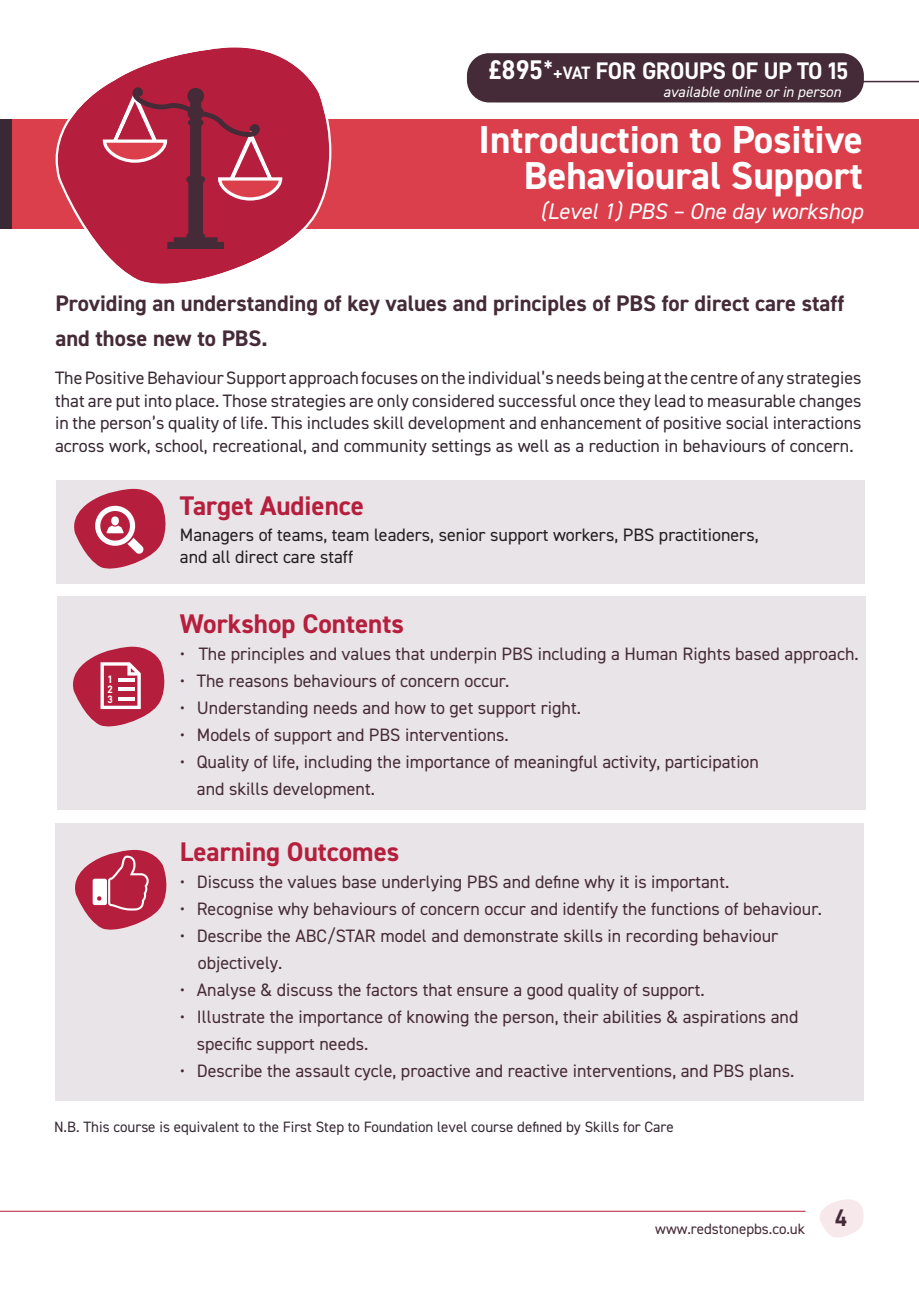
<style>
.page{position:relative;width:919px;height:1289px;background:#fff}
.page>*{position:absolute;margin:0;border:0;box-sizing:border-box;transform-origin:0 0}
.t1{font:700 39px/36px "DIN2014";color:#fff;text-align:right}
.t2{font:700 27px "DIN2014";color:#b51e3c}
.t3{font:24px "D DIN Bold";letter-spacing:-.01em;color:#fff}
.t4{font:700 22.5px/34.5px "DIN2014";color:#452b38}
.t5{font:italic 22.5px "DIN2014";color:#fff}
.t6{font:18px/27px "DIN2014";color:#452b38}
.t7{font:18px/22.5px "DIN2014";color:#382934;text-align:justify}
.t8{font:18px/22.5px "DIN2014";color:#231f20}
.t9{font:15px "DIN2014";color:#382934}
.t10{font:italic 15px "DIN2014";color:#fff}
.t11{font:15px "DIN2014";color:#452b38}
.t12{font:10.8px/9.9px "D DIN Bold";color:#fff;text-align:justify}
.s1{font-size:27px}
.s2{font-size:18px}
</style>
<div class="page">
<div style="left:467px;top:53px;width:396px;height:49px;background:#452b38;border-radius:22px"></div>
<div style="left:57px;top:596px;width:808px;height:214px;background:#e9e4e7"></div>
<div style="left:55px;top:823px;width:808px;height:277px;background:#e9e4e7"></div>
<div style="left:56px;top:480px;width:808px;height:103px;background:#e9e4e7"></div>
<svg style="left:74px;top:488px;width:92px;height:81px"></svg>
<svg style="left:73px;top:646px;width:92px;height:81px"></svg>
<hr style="left:118px;top:678px;width:17px;height:4px;background:#fff">
<hr style="left:118px;top:687px;width:17px;height:4px;background:#fff">
<hr style="left:118px;top:697px;width:17px;height:3px;background:#fff">
<svg style="left:75px;top:849px;width:92px;height:81px"></svg>
<div style="left:0;top:119px;width:13px;height:109px;background:#382934"></div>
<div style="left:13px;top:119px;width:905px;height:109px;background:#da3f4b"></div>
<svg style="left:56px;top:47px;width:275px;height:237px;fill:#b51e3c"></svg>
<svg style="left:103px;top:87px;width:179px;height:162px;background:#ae2e47"></svg>
<hr style="left:630px;top:81px;width:288px;height:1px;background:#452b38">
<hr style="left:0;top:1210px;width:805px;height:1px;background:#b51e3c">
<svg style="left:820px;top:1199px;width:44px;height:39px"></svg>
<h3 class="t3" style="left:489px;top:58px;width:361px"><span class="s1">£895*</span><span class="s2">+VAT</span> FOR GROUPS OF UP TO 15</h3>
<p class="t10" style="left:663px;top:83px;width:179px">available online or in person</p>
<h1 class="t1" style="left:478px;top:121px;width:386px">Introduction to Positive<br>Behavioural Support</h1>
<p class="t5" style="left:540px;top:197px;width:324px">(Level 1) PBS – One day workshop</p>
<p class="t4" style="left:55px;top:286px;width:790px">Providing an understanding of key values and principles of PBS for direct care staff and those new to PBS.</p>
<p class="t7" style="left:55px;top:366px;width:808px">The Positive Behaviour Support approach focuses on the individual’s needs being at the centre of any strategies that are put into place. Those strategies are only considered successful once they lead to measurable changes in the person’s quality of life. This includes skill development and enhancement of positive social interactions across work, school, recreational, and community settings as well as a reduction in behaviours of concern.</p>
<p class="t12" style="left:107px;top:674px;width:7px">1<br>2<br>3</p>
<h2 class="t2" style="left:180px;top:488px;width:186px">Target Audience</h2>
<p class="t8" style="left:180px;top:523px;width:580px">Managers of teams, team leaders, senior support workers, PBS practitioners, and all direct care staff</p>
<h2 class="t2" style="left:180px;top:605px;width:225px">Workshop Contents</h2>
<p class="t6" style="left:180px;top:639px;width:680px">• The principles and values that underpin PBS including a Human Rights based approach.</p>
<p class="t6" style="left:180px;top:666px;width:331px">• The reasons behaviours of concern occur.</p>
<p class="t6" style="left:180px;top:693px;width:402px">• Understanding needs and how to get support right.</p>
<p class="t6" style="left:180px;top:720px;width:330px">• Models of support and PBS interventions.</p>
<p class="t6" style="left:197px;top:747px;width:563px;text-indent:-17px">• Quality of life, including the importance of meaningful activity, participation and skills development.</p>
<h2 class="t2" style="left:180px;top:834px;width:221px">Learning Outcomes</h2>
<p class="t6" style="left:180px;top:868px;width:551px">• Discuss the values base underlying PBS and define why it is important.</p>
<p class="t6" style="left:180px;top:895px;width:643px">• Recognise why behaviours of concern occur and identify the functions of behaviour.</p>
<p class="t6" style="left:198px;top:922px;width:582px;text-indent:-18px">• Describe the ABC/STAR model and demonstrate skills in recording behaviour objectively.</p>
<p class="t6" style="left:180px;top:976px;width:526px">• Analyse &amp; discuss the factors that ensure a good quality of support.</p>
<p class="t6" style="left:197px;top:1003px;width:603px;text-indent:-17px">• Illustrate the importance of knowing the person, their abilities &amp; aspirations and specific support needs.</p>
<p class="t6" style="left:180px;top:1057px;width:616px">• Describe the assault cycle, proactive and reactive interventions, and PBS plans.</p>
<p class="t9" style="left:54px;top:1117px;width:621px">N.B. This course is equivalent to the First Step to Foundation level course defined by Skills for Care</p>
<p class="t11" style="left:655px;top:1219px;width:194px">www.redstonepbs.co.uk <sup>4</sup></p>
</div>
